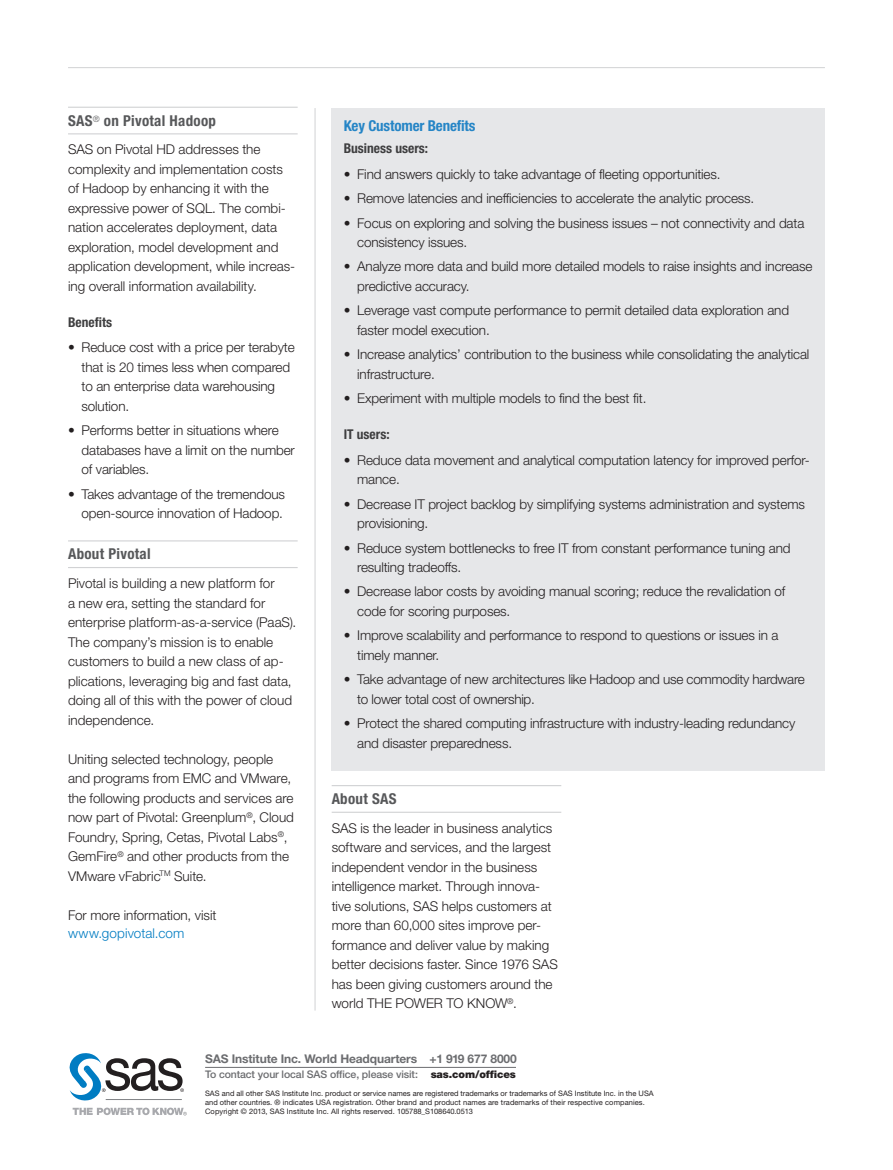
<style>
.page{position:relative;width:893px;height:1170px;background:#fff}
.page>*{position:absolute;margin:0;border:0;box-sizing:border-box;transform-origin:0 0}
.Subhd1__body_black{font:700 condensed 15px "Helvetica Neue LT Std";letter-spacing:.02em;color:#57585a}
.Sidebar_Subhd_1__Blu{font:700 condensed 15px "Helvetica Neue LT Std";letter-spacing:-.01em;color:#2585c6}
.Bullet_lists__Body{font:300 13.5px/19.5px "Helvetica Neue LT Std";letter-spacing:-.01em;color:#231f20}
.Body{font:300 13.5px/19.5px "Helvetica Neue LT Std";color:#231f20}
.Subhd2__Body{font:700 condensed 13.5px "Helvetica Neue LT Std";color:#3e3e3f}
.Sidebar_Subhd_2__Bla{font:700 condensed 13.5px "Helvetica Neue LT Std";color:#3e3e3f}
.t1{font:700 12px "Helvetica Neue LT Std";letter-spacing:-.01em;color:#6c6d70}
.t2{font:500 10.5px "Helvetica Neue LT Std";letter-spacing:-.01em;color:#6c6d70}
.t3{font:7.5px/9px "Helvetica Neue LT Std";color:#231f20}
.s1{color:#007cc2}
.s2{font-weight:900;color:#231f20}
</style>
<div class="page">
<hr style="left:68px;top:67px;width:757px;height:1px;background:#d1d2d4">
<hr style="left:332px;top:785px;width:229px;height:1px;background:#d1d2d4">
<hr style="left:332px;top:811px;width:229px;height:1px;background:#d1d2d4">
<hr style="left:68px;top:107px;width:230px;height:1px;background:#d1d2d4">
<hr style="left:68px;top:133px;width:230px;height:1px;background:#d1d2d4">
<hr style="left:68px;top:540px;width:230px;height:1px;background:#d1d2d4">
<hr style="left:68px;top:567px;width:230px;height:1px;background:#d1d2d4">
<div style="left:332px;top:108px;width:493px;height:663px;background:#e6e7e9"></div>
<hr style="left:205px;top:1066px;width:311px;height:1px;background:#6c6d70">
<svg style="left:69px;top:1053px;width:118px;height:62px"></svg>
<hr style="left:106px;top:1099px;width:76px;height:1px;background:#808285">
<hr style="left:315px;top:108px;width:1px;height:902px;background:#d1d2d4">
<p class="Subhd1__body_black" style="left:68px;top:111px;width:150px">SAS<sup>®</sup> on Pivotal Hadoop</p>
<p class="Body" style="left:68px;top:139px;width:229px">SAS on Pivotal HD addresses the complexity and implementation costs of Hadoop by enhancing it with the expressive power of SQL. The combi&shy;nation accelerates deployment, data exploration, model development and application development, while increas&shy;ing overall information availability.</p>
<p class="Subhd2__Body" style="left:68px;top:314px;width:45px">Benefits</p>
<p class="Bullet_lists__Body" style="left:82px;top:337px;width:215px;text-indent:-14px">• Reduce cost with a price per terabyte that is 20 times less when compared to an enterprise data warehousing solution.</p>
<p class="Bullet_lists__Body" style="left:82px;top:420px;width:215px;text-indent:-14px">• Performs better in situations where databases have a limit on the number of variables.</p>
<p class="Bullet_lists__Body" style="left:68px;top:484px;width:218px;text-align:right">• Takes advantage of the tremendous open-source innovation of Hadoop.</p>
<p class="Subhd1__body_black" style="left:68px;top:545px;width:84px">About Pivotal</p>
<p class="Body" style="left:68px;top:573px;width:230px">Pivotal is building a new platform for<br>a new era, setting the standard for enterprise platform-as-a-service (PaaS).<br>The company’s mission is to enable customers to build a new class of ap&shy;plications, leveraging big and fast data, doing all of this with the power of cloud independence.</p>
<p class="Body" style="left:68px;top:748px;width:227px">Uniting selected technology, people and programs from EMC and VMware, the following products and services are now part of Pivotal: Greenplum<sup>®</sup>, Cloud Foundry, Spring, Cetas, Pivotal Labs<sup>®</sup>, GemFire<sup>®</sup> and other products from the VMware vFabric<sup>TM</sup> Suite.</p>
<p class="Body" style="left:68px;top:905px;width:150px;line-height:18px">For more information, visit <span class="s1">www.gopivotal.com</span></p>
<p class="Sidebar_Subhd_1__Blu" style="left:344px;top:116px;width:133px">Key Customer Benefits</p>
<p class="Sidebar_Subhd_2__Bla" style="left:344px;top:140px;width:86px">Business users:</p>
<p class="Bullet_lists__Body" style="left:344px;top:164px;width:378px">• Find answers quickly to take advantage of fleeting opportunities.</p>
<p class="Bullet_lists__Body" style="left:344px;top:188px;width:412px">• Remove latencies and inefficiencies to accelerate the analytic process.</p>
<p class="Bullet_lists__Body" style="left:357px;top:213px;width:449px;text-indent:-14px">• Focus on exploring and solving the business issues – not connectivity and data consistency issues.</p>
<p class="Bullet_lists__Body" style="left:357px;top:257px;width:457px;text-indent:-14px">• Analyze more data and build more detailed models to raise insights and increase predictive accuracy.</p>
<p class="Bullet_lists__Body" style="left:357px;top:300px;width:433px;text-indent:-14px">• Leverage vast compute performance to permit detailed data exploration and faster model execution.</p>
<p class="Bullet_lists__Body" style="left:357px;top:344px;width:454px;text-indent:-14px">• Increase analytics’ contribution to the business while consolidating the analytical infrastructure.</p>
<p class="Bullet_lists__Body" style="left:344px;top:388px;width:304px">• Experiment with multiple models to find the best fit.</p>
<p class="Subhd2__Body" style="left:344px;top:426px;width:47px">IT users:</p>
<p class="Bullet_lists__Body" style="left:357px;top:450px;width:454px;text-indent:-14px">• Reduce data movement and analytical computation latency for improved perfor&shy;mance.</p>
<p class="Bullet_lists__Body" style="left:357px;top:494px;width:449px;text-indent:-14px">• Decrease IT project backlog by simplifying systems administration and systems provisioning.</p>
<p class="Bullet_lists__Body" style="left:357px;top:537px;width:435px;text-indent:-14px">• Reduce system bottlenecks to free IT from constant performance tuning and resulting tradeoffs.</p>
<p class="Bullet_lists__Body" style="left:357px;top:581px;width:430px;text-indent:-14px">• Decrease labor costs by avoiding manual scoring; reduce the revalidation of code for scoring purposes.</p>
<p class="Bullet_lists__Body" style="left:357px;top:625px;width:423px;text-indent:-14px">• Improve scalability and performance to respond to questions or issues in a timely manner.</p>
<p class="Bullet_lists__Body" style="left:357px;top:669px;width:449px;text-indent:-14px">• Take advantage of new architectures like Hadoop and use commodity hardware to lower total cost of ownership.</p>
<p class="Bullet_lists__Body" style="left:357px;top:713px;width:440px;text-indent:-14px">• Protect the shared computing infrastructure with industry-leading redundancy and disaster preparedness.</p>
<p class="Subhd1__body_black" style="left:332px;top:789px;width:66px">About SAS</p>
<p class="Body" style="left:332px;top:817px;width:228px">SAS is the leader in business analytics software and services, and the largest independent vendor in the business intelligence market. Through innova&shy;tive solutions, SAS helps customers at more than 60,000 sites improve per&shy;formance and deliver value by making better decisions faster. Since 1976 SAS has been giving customers around the world THE POWER TO KNOW<sup>®</sup>.</p>
<p class="t1" style="left:205px;top:1051px;width:313px">SAS Institute Inc. World Headquarters +1 919 677 8000</p>
<p class="t2" style="left:205px;top:1068px;width:312px">To contact your local SAS office, please visit: <span class="s2">sas.com/offices</span></p>
<p class="t3" style="left:205px;top:1088px;width:450px">SAS and all other SAS Institute Inc. product or service names are registered trademarks or trademarks of SAS Institute Inc. in the USA and other countries. ® indicates USA registration. Other brand and product names are trademarks of their respective companies.<br>Copyright © 2013, SAS Institute Inc. All rights reserved. 105788_S108640.0513</p>
</div>
